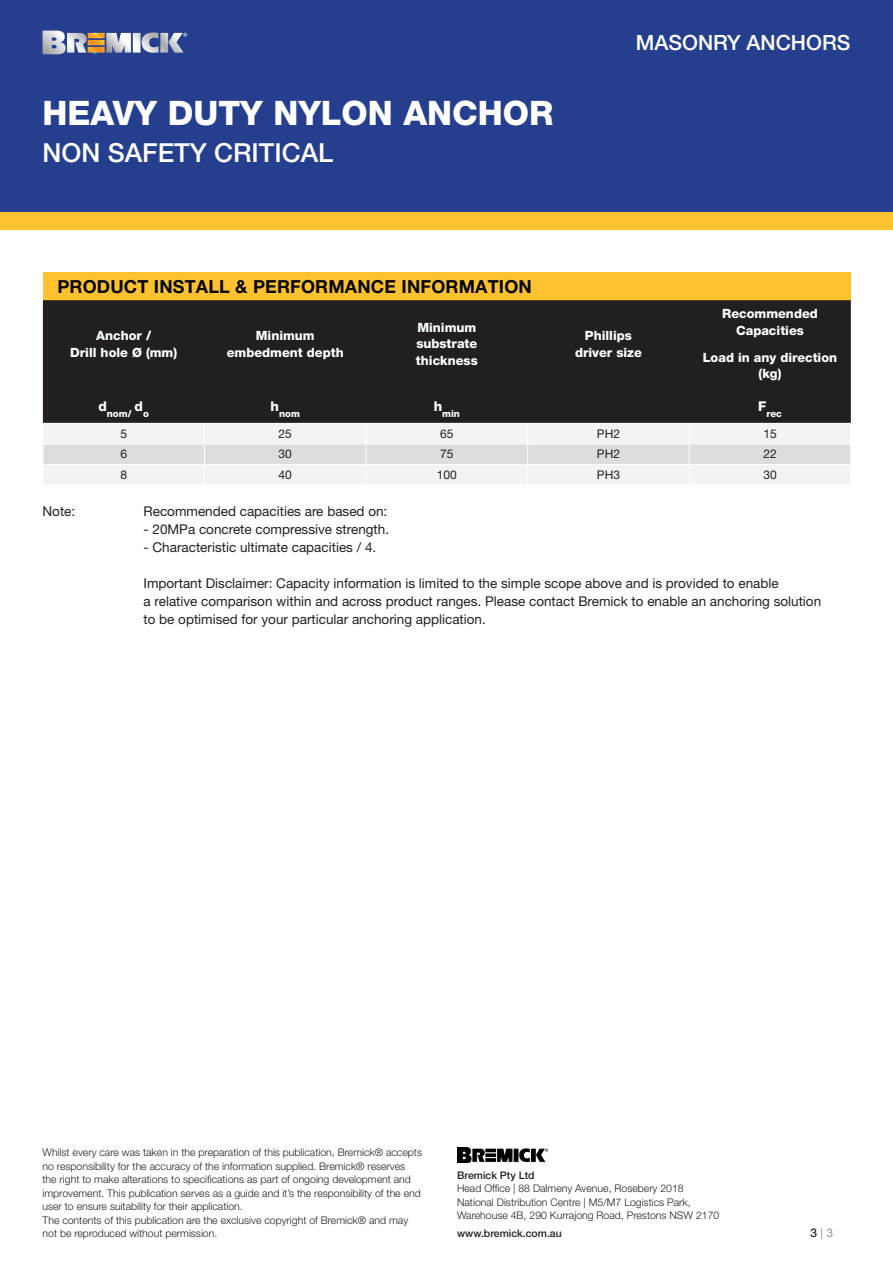
<style>
.page{position:relative;width:893px;height:1263px;background:#fff}
.page>*{position:absolute;margin:0;border:0;box-sizing:border-box;transform-origin:0 0}
.Heading_First_Line{font:800 33.75px "Helvetica Neue LT Std";color:#fff}
._2nd_Sub-heading{font:500 26.25px "Helvetica Neue LT Std";color:#fff}
.t1{font:500 21px "Helvetica Neue LT Std";color:#fff}
.Subheading{font:700 18px "Helvetica Neue LT Pro";letter-spacing:.01em;color:#040503}
.COPY{font:13.5px/18px "Helvetica Neue LT Std";color:#231f20}
.t2{font:800 12.75px/16.5px "Helvetica Neue LT Std";color:#fff;text-align:center}
.COPY-2{font:12px "Helvetica Neue LT Std";color:#231f20}
.t3{font:300 10.5px/13.5px "Helvetica Neue LT Std";color:#231f20}
.t4{font:500 10.5px "Helvetica Neue LT Std";color:#231f20}
.t5{font:800 9.6px "Helvetica Neue LT Std";color:#fff}
</style>
<div class="page">
<div style="left:0;top:0;width:893px;height:213px;background:#253f8e"></div>
<div style="left:0;top:213px;width:893px;height:17px;background:#fec231"></div>
<svg style="left:43px;top:30px;width:144px;height:25px"></svg>
<img style="left:457px;top:1148px;width:91px;height:14px">
<div style="left:43px;top:272px;width:808px;height:28px;background:#fec231"></div>
<div style="left:43px;top:300px;width:808px;height:123px;background:#231f20"></div>
<svg style="left:43px;top:424px;width:808px;height:60px"></svg>
<hr style="left:43px;top:443px;width:161px;height:1px;background:#fff">
<hr style="left:204px;top:443px;width:162px;height:1px;background:#fff">
<hr style="left:366px;top:443px;width:162px;height:1px;background:#fff">
<hr style="left:689px;top:443px;width:162px;height:1px;background:#fff">
<p class="Heading_First_Line" style="left:43px;top:93px;width:512px">HEAVY DUTY NYLON ANCHOR</p>
<p class="_2nd_Sub-heading" style="left:43px;top:137px;width:292px">NON SAFETY CRITICAL</p>
<p class="t1" style="left:636px;top:30px;width:216px">MASONRY ANCHORS</p>
<p class="Subheading" style="left:57px;top:275px;width:476px">PRODUCT INSTALL &amp; PERFORMANCE INFORMATION</p>
<p class="t2" style="left:70px;top:327px;width:108px">Anchor /<br>Drill hole Ø (mm)</p>
<p class="t2" style="left:227px;top:327px;width:118px">Minimum embedment depth</p>
<p class="t2" style="left:416px;top:319px;width:63px;text-align:justify">Minimum substrate thickness</p>
<p class="t2" style="left:575px;top:327px;width:68px">Phillips driver size</p>
<p class="t2" style="left:722px;top:305px;width:97px">Recommended<br>Capacities</p>
<p class="t2" style="left:703px;top:350px;width:136px;line-height:15.3px">Load in any direction (kg)</p>
<p class="COPY" style="left:43px;top:502px;width:34px">Note:</p>
<p class="t5" style="left:98px;top:408px;width:52px"><sup>d</sup>nom/ <sup>d</sup>o</p>
<p class="t5" style="left:271px;top:408px;width:31px"><sup>h</sup>nom</p>
<p class="t5" style="left:434px;top:408px;width:28px"><sup>h</sup>min</p>
<p class="t5" style="left:758px;top:408px;width:25px"><sup>F</sup>rec</p>
<p class="COPY-2" style="left:120px;top:426px;width:8px">5</p>
<p class="COPY-2" style="left:279px;top:426px;width:15px">25</p>
<p class="COPY-2" style="left:440px;top:426px;width:15px">65</p>
<p class="COPY-2" style="left:597px;top:426px;width:25px">PH2</p>
<p class="COPY-2" style="left:763px;top:426px;width:15px">15</p>
<p class="COPY-2" style="left:120px;top:447px;width:8px">6</p>
<p class="COPY-2" style="left:279px;top:447px;width:15px">30</p>
<p class="COPY-2" style="left:440px;top:447px;width:15px">75</p>
<p class="COPY-2" style="left:597px;top:447px;width:25px">PH2</p>
<p class="COPY-2" style="left:763px;top:447px;width:15px">22</p>
<p class="COPY-2" style="left:120px;top:468px;width:8px">8</p>
<p class="COPY-2" style="left:279px;top:468px;width:15px">40</p>
<p class="COPY-2" style="left:437px;top:468px;width:22px">100</p>
<p class="COPY-2" style="left:597px;top:468px;width:25px">PH3</p>
<p class="COPY-2" style="left:763px;top:468px;width:15px">30</p>
<p class="COPY" style="left:144px;top:502px;width:245px">Recommended capacities are based on:</p>
<p class="COPY" style="left:144px;top:520px;width:247px">- 20MPa concrete compressive strength.</p>
<p class="COPY" style="left:144px;top:538px;width:234px">- Characteristic ultimate capacities / 4.</p>
<p class="COPY" style="left:144px;top:574px;width:679px">Important Disclaimer: Capacity information is limited to the simple scope above and is provided to enable<br>a relative comparison within and across product ranges. Please contact Bremick to enable an anchoring solution to be optimised for your particular anchoring application.</p>
<p class="t3" style="left:43px;top:1146px;width:381px">Whilst every care was taken in the preparation of this publication, Bremick® accepts no responsibility for the accuracy of the information supplied. Bremick® reserves the right to make alterations to specifications as part of ongoing development and improvement. This publication serves as a guide and it’s the responsibility of the end user to ensure suitability for their application.<br>The contents of this publication are the exclusive copyright of Bremick® and may not be reproduced without permission.</p>
<p class="t4" style="left:457px;top:1169px;width:79px">Bremick Pty Ltd</p>
<p class="t3" style="left:457px;top:1182px;width:228px">Head Office | 88 Dalmeny Avenue, Rosebery 2018</p>
<p class="t3" style="left:457px;top:1195px;width:264px">National Distribution Centre | M5/M7 Logistics Park,<br>Warehouse 4B, 290 Kurrajong Road, Prestons NSW 2170</p>
<p class="t4" style="left:457px;top:1227px;width:106px">www.bremick.com.au</p>
<p class="COPY-2" style="left:810px;top:1226px;width:24px">3 | 3</p>
</div>
